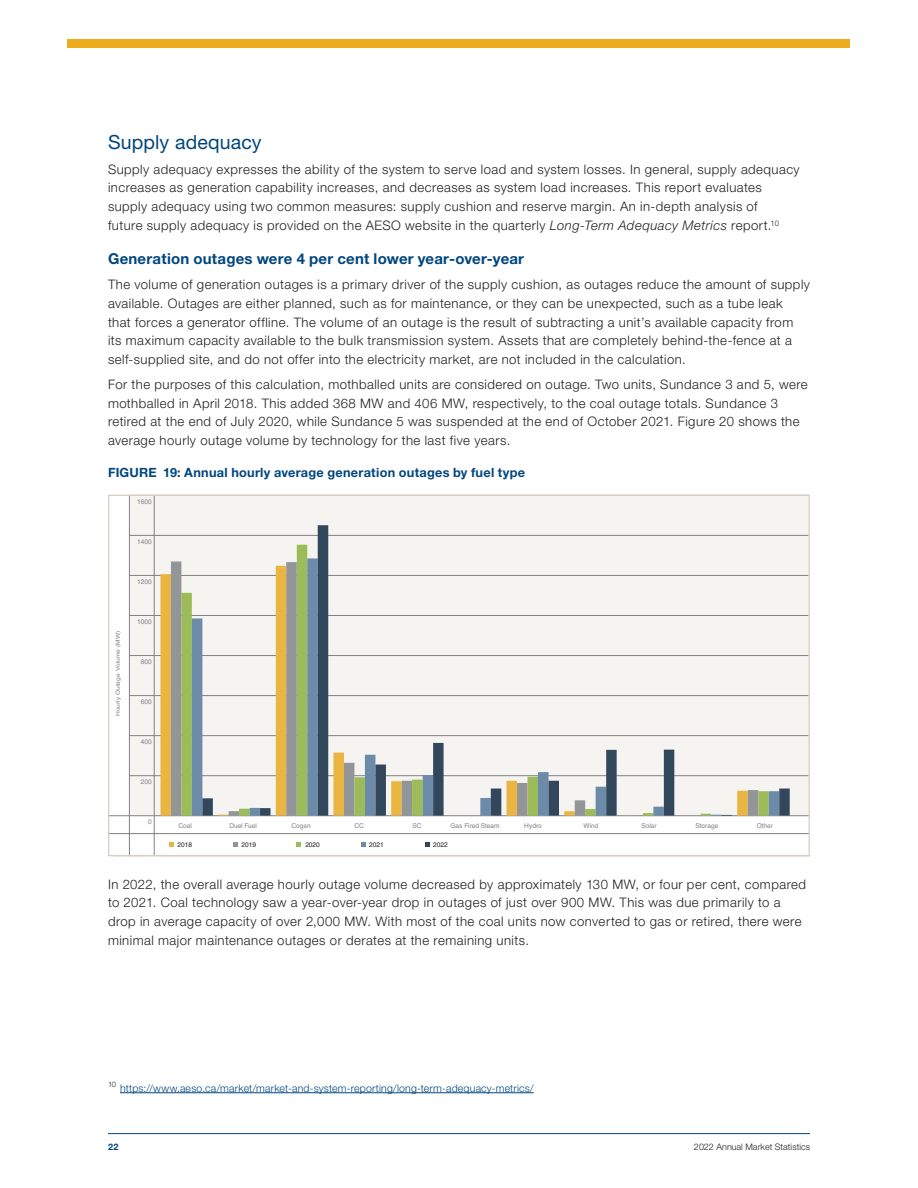
<style>
.page{position:relative;width:918px;height:1188px;background:#fff}
.page>*{position:absolute;margin:0;border:0;box-sizing:border-box;transform-origin:0 0}
.Sub_1{font:19.5px "Helvetica Neue LT Std";letter-spacing:.005em;color:#00467e}
.Sub_2{font:700 15px "Helvetica Neue LT Std";letter-spacing:.015em;color:#00467e}
.Body_Text{font:300 13.2px/18.8px "Helvetica Neue LT Std";letter-spacing:.035em;color:#231f20}
.Sub_2-2{font:300 13.2px/18.8px "Helvetica Neue LT Std";letter-spacing:.035em;color:#231f20}
.t1{font:700 12.75px "Helvetica Neue LT Std";letter-spacing:.02em;color:#00467e}
.Footnote{font:300 10.5px "Helvetica Neue LT Std";letter-spacing:.02em;color:#00467e}
.t2{font:300 9px "Helvetica Neue LT Std";color:#231f20}
.t3{font:700 9px "Helvetica Neue LT Std";color:#00467e}
.t4{font:6.6px "Helvetica LT Std";color:#808284}
.t5{font:6.6px "Helvetica LT Std";color:#211d1e}
.t6{font:5.55px "Helvetica LT Std";color:#808284;scale:1.2 1}
.s1{font-style:italic}
</style>
<div class="page">
<hr style="left:108px;top:1133px;width:702px;height:1px;background:#00467e">
<div style="left:68px;top:39px;width:782px;height:9px;background:#eeac1d"></div>
<svg style="left:129px;top:495px;width:680px;height:321px;fill:#f5f4f1"></svg>
<hr style="left:130px;top:535px;width:679px;height:1px;background:#808285">
<hr style="left:130px;top:575px;width:679px;height:1px;background:#808285">
<hr style="left:130px;top:775px;width:679px;height:1px;background:#808285">
<hr style="left:129px;top:495px;width:1px;height:361px;background:#808285">
<hr style="left:154px;top:495px;width:1px;height:361px;background:#808285">
<hr style="left:109px;top:833px;width:701px;height:1px;background:#808285">
<hr style="left:130px;top:695px;width:679px;height:1px;background:#808285">
<hr style="left:130px;top:735px;width:679px;height:1px;background:#808285">
<hr style="left:130px;top:655px;width:679px;height:1px;background:#808285">
<hr style="left:130px;top:615px;width:679px;height:1px;background:#808285">
<svg style="left:170px;top:842px;width:4px;height:5px"></svg>
<svg style="left:233px;top:842px;width:4px;height:5px"></svg>
<svg style="left:297px;top:842px;width:4px;height:5px"></svg>
<svg style="left:361px;top:842px;width:5px;height:5px"></svg>
<svg style="left:425px;top:842px;width:5px;height:5px"></svg>
<hr style="left:109px;top:815px;width:700px;height:1px;background:#808285">
<svg style="left:202px;top:525px;width:588px;height:291px;fill:#f5f4f1"></svg>
<hr style="left:120px;top:1093px;width:414px;height:1px;background:#00467e">
<p class="Sub_1" style="left:108px;top:130px;width:155px">Supply adequacy</p>
<p class="Body_Text" style="left:108px;top:159px;width:693px">Supply adequacy expresses the ability of the system to serve load and system losses. In general, supply adequacy increases as generation capability increases, and decreases as system load increases. This report evaluates supply adequacy using two common measures: supply cushion and reserve margin. An in-depth analysis of<br>future supply adequacy is provided on the AESO website in the quarterly <span class="s1">Long-Term Adequacy Metrics</span> report.<sup>10</sup></p>
<p class="Sub_2" style="left:108px;top:250px;width:418px">Generation outages were 4 per cent lower year-over-year</p>
<p class="Body_Text" style="left:108px;top:275px;width:704px">The volume of generation outages is a primary driver of the supply cushion, as outages reduce the amount of supply available. Outages are either planned, such as for maintenance, or they can be unexpected, such as a tube leak<br>that forces a generator offline. The volume of an outage is the result of subtracting a unit’s available capacity from its maximum capacity available to the bulk transmission system. Assets that are completely behind-the-fence at a self-supplied site, and do not offer into the electricity market, are not included in the calculation.</p>
<p class="Body_Text" style="left:108px;top:375px;width:701px">For the purposes of this calculation, mothballed units are considered on outage. Two units, Sundance 3 and 5, were mothballed in April 2018. This added 368 MW and 406 MW, respectively, to the coal outage totals. Sundance 3 retired at the end of July 2020, while Sundance 5 was suspended at the end of October 2021. Figure 20 shows the average hourly outage volume by technology for the last five years.</p>
<p class="t1" style="left:108px;top:464px;width:419px">FIGURE 19: Annual hourly average generation outages by fuel type</p>
<p class="t4" style="left:137px;top:497px;width:16px">1600</p>
<p class="t4" style="left:137px;top:537px;width:16px">1400</p>
<p class="t4" style="left:137px;top:577px;width:16px">1200</p>
<p class="t6" style="left:115px;top:716px;width:72px;rotate:-90deg">Hourly Outage Volume (MW)</p>
<p class="t4" style="left:137px;top:617px;width:16px">1000</p>
<p class="t4" style="left:141px;top:657px;width:13px">800</p>
<p class="t4" style="left:141px;top:697px;width:13px">600</p>
<p class="t4" style="left:141px;top:737px;width:13px">400</p>
<p class="t4" style="left:141px;top:777px;width:13px">200</p>
<p class="t4" style="left:148px;top:817px;width:5px">0</p>
<p class="t4" style="left:229px;top:822px;width:29px">Duel Fuel</p>
<p class="t4" style="left:450px;top:822px;width:51px">Gas Fired Steam</p>
<p class="t4" style="left:178px;top:822px;width:15px">Coal</p>
<p class="t4" style="left:292px;top:822px;width:21px">Cogen</p>
<p class="t4" style="left:354px;top:822px;width:11px">CC</p>
<p class="t4" style="left:413px;top:822px;width:11px">SC</p>
<p class="t4" style="left:524px;top:822px;width:19px">Hydro</p>
<p class="t4" style="left:584px;top:822px;width:16px">Wind</p>
<p class="t4" style="left:641px;top:822px;width:17px">Solar</p>
<p class="t4" style="left:696px;top:822px;width:24px">Storage</p>
<p class="t4" style="left:757px;top:822px;width:18px">Other</p>
<p class="t5" style="left:178px;top:841px;width:16px">2018</p>
<p class="t5" style="left:241px;top:841px;width:16px">2019</p>
<p class="t5" style="left:305px;top:841px;width:16px">2020</p>
<p class="t5" style="left:369px;top:841px;width:16px">2021</p>
<p class="t5" style="left:433px;top:841px;width:16px">2022</p>
<p class="Sub_2-2" style="left:108px;top:874px;width:700px">In 2022, the overall average hourly outage volume decreased by approximately 130 MW, or four per cent, compared to 2021. Coal technology saw a year-over-year drop in outages of just over 900 MW. This was due primarily to a drop in average capacity of over 2,000 MW. With most of the coal units now converted to gas or retired, there were minimal major maintenance outages or derates at the remaining units.</p>
<p class="Footnote" style="left:108px;top:1082px;width:427px"><sup>10</sup> https://www.aeso.ca/market/market-and-system-reporting/long-term-adequacy-metrics/</p>
<p class="t3" style="left:108px;top:1141px;width:12px">22</p>
<p class="t2" style="left:694px;top:1141px;width:118px">2022 Annual Market Statistics</p>
</div>
